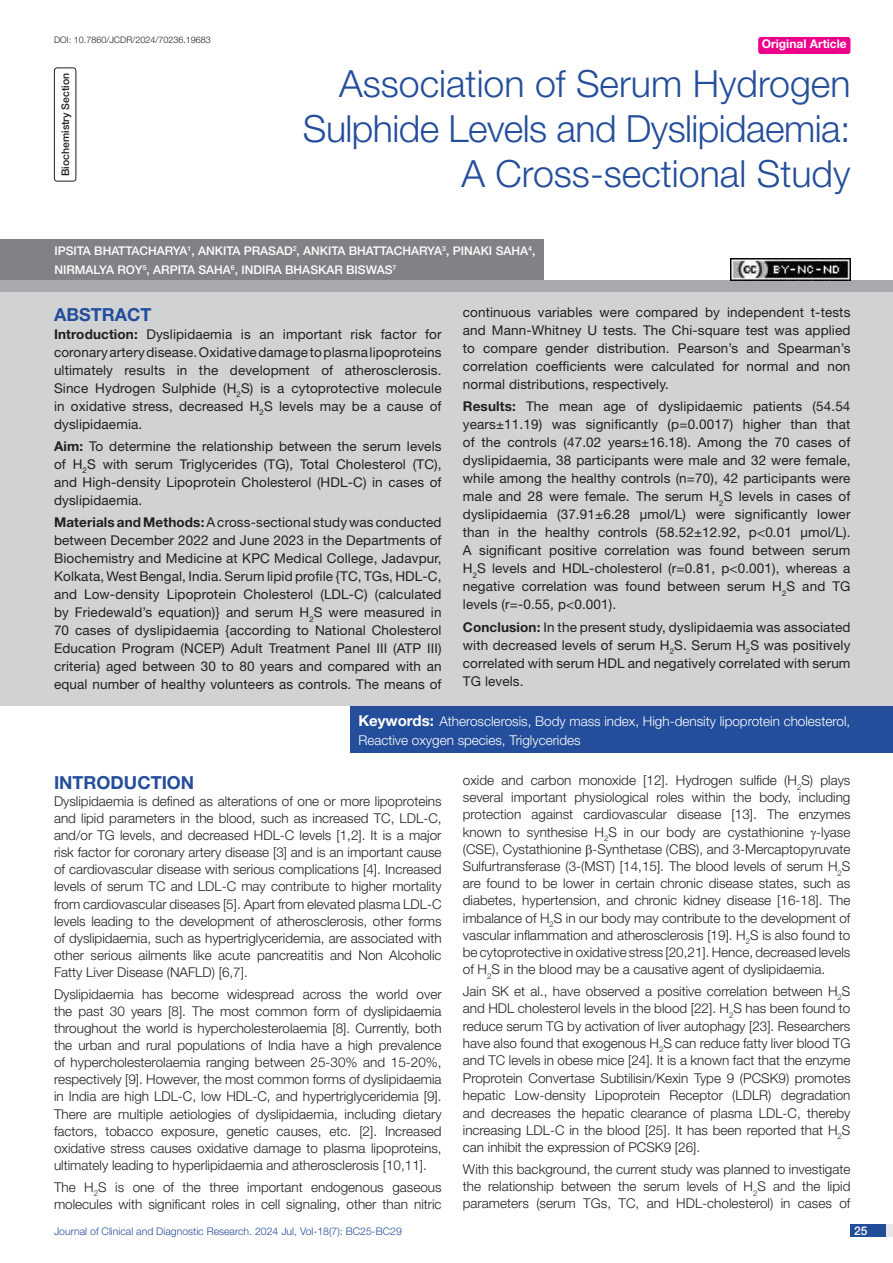
<style>
.page{position:relative;width:893px;height:1263px;background:#fff}
.page>*{position:absolute;margin:0;border:0;box-sizing:border-box;transform-origin:0 0}
.t1{font:300 37.5px/45px "Helvetica Neue";color:#244e9b;text-align:right}
.Heading{font:700 18px "Helvetica Neue";color:#244e9b}
.Abstract_head{font:700 18px "Helvetica Neue";color:#244e9b}
.Body_text{font:300 13.5px/17.1px "Helvetica Neue";color:#231f20;text-align:justify}
.Abstract_Text{font:13.5px/18px "Helvetica Neue";letter-spacing:.01em;color:#231f20;text-align:justify}
.Key_words{font:300 13.5px/18.8px "Helvetica Neue";color:#fff}
.Author{font:500 12px/18.8px "Helvetica Neue";color:#fff}
.t2{font:700 12px "Helvetica Neue";color:#fff}
.t3{font:300 10.5px "Helvetica Neue";color:#244e9b}
.section{font:500 10.5px "Helvetica Neue";color:#231f20}
.DOI{font:300 9px "Helvetica Neue";color:#231f20}
.s1{font-weight:700}
.s2{font-weight:700;font-size:15px}
</style>
<div class="page">
<div style="left:850px;top:1224px;width:43px;height:13px;background:#e6e7e9"></div>
<div style="left:850px;top:1224px;width:35px;height:13px;background:#214c99"></div>
<div style="left:758px;top:37px;width:92px;height:17px;background:#ed028c;border-radius:3px"></div>
<div style="left:54px;top:67px;width:22px;height:114px;border:1px solid #231f20;border-radius:3px"></div>
<div style="left:0;top:239px;width:543px;height:41px;background:#808285"></div>
<div style="left:0;top:280px;width:893px;height:13px;background:#a8a9ad"></div>
<div style="left:0;top:292px;width:893px;height:414px;background:#d1d2d4"></div>
<div style="left:350px;top:706px;width:543px;height:47px;background:#244e9b"></div>
<img style="left:730px;top:258px;width:120px;height:23px">
<p class="DOI" style="left:54px;top:35px;width:158px">DOI: 10.7860/JCDR/2024/70236.19683</p>
<p class="t2" style="left:762px;top:37px;width:87px">Original Article</p>
<p class="section" style="left:59px;top:176px;width:104px;rotate:-90deg">BIOCHEMISTRY SECTION</p>
<p class="t1" style="left:303px;top:60px;width:549px">Association of Serum Hydrogen<br>Sulphide Levels and Dyslipidaemia:<br>A Cross-sectional Study</p>
<p class="Author" style="left:54px;top:241px;width:482px">IPSITA BHATTACHARYA<sup>1</sup>, ANKITA PRASAD<sup>2</sup>, ANKITA BHATTACHARYA<sup>3</sup>, PI NAKI SAHA<sup>4</sup>,<br>NI RMALYA ROY<sup>5</sup>, ARPITA SAHA<sup>6</sup>, INDIRA BHASKAR BISWAS<sup>7</sup></p>
<p class="Abstract_head" style="left:54px;top:303px;width:99px">ABSTRACT</p>
<p class="Abstract_Text" style="left:54px;top:325px;width:389px"><span class="s1">Introduction:</span> Dyslipidaemia is an important risk factor for coronary artery disease. Oxidative damage to plasma lipoproteins ultimately results in the development of atherosclerosis.<br>Since Hydrogen Sulphide (H<sub>2</sub>S) is a cytoprotective molecule in oxidative stress, decreased H<sub>2</sub>S levels may be a cause of dyslipidaemia.</p>
<p class="Abstract_Text" style="left:54px;top:437px;width:389px"><span class="s1">Aim:</span> To determine the relationship between the serum levels of H<sub>2</sub>S with serum Triglycerides (TG), Total Cholesterol (TC), and High-density Lipoprotein Cholesterol (HDL-C) in cases of dyslipidaemia.</p>
<p class="Abstract_Text" style="left:54px;top:513px;width:389px"><span class="s1">Materials and Methods:</span> A cross-sectional study was conducted between December 2022 and June 2023 in the Departments of Biochemistry and Medicine at KPC Medical College, Jadavpur, Kolkata, West Bengal, India. Serum lipid profile {TC, TGs, HDL-C, and Low-density Lipoprotein Cholesterol (LDL-C) (calculated by Friedewald’s equation)} and serum H<sub>2</sub>S were measured in 70 cases of dyslipidaemia {according to National Cholesterol Education Program (NCEP) Adult Treatment Panel III (ATP III) criteria} aged between 30 to 80 years and compared with an equal number of healthy volunteers as controls. The means of</p>
<p class="Abstract_Text" style="left:463px;top:303px;width:389px">continuous variables were compared by independent t-tests and Mann-Whitney U tests. The Chi-square test was applied to compare gender distribution. Pearson’s and Spearman’s correlation coefficients were calculated for normal and non normal distributions, respectively.</p>
<p class="Abstract_Text" style="left:463px;top:397px;width:389px"><span class="s1">Results:</span> The mean age of dyslipidaemic patients (54.54 years±11.19) was significantly (p=0.0017) higher than that of the controls (47.02 years±16.18). Among the 70 cases of dyslipidaemia, 38 participants were male and 32 were female, while among the healthy controls (n=70), 42 participants were male and 28 were female. The serum H<sub>2</sub>S levels in cases of dyslipidaemia (37.91±6.28 μmol/L) were significantly lower than in the healthy controls (58.52±12.92, p&lt;0.01 μmol/L).<br>A significant positive correlation was found between serum H<sub>2</sub>S levels and HDL-cholesterol (r=0.81, p&lt;0.001), whereas a negative correlation was found between serum H<sub>2</sub>S and TG levels (r=-0.55, p&lt;0.001).</p>
<p class="Abstract_Text" style="left:463px;top:618px;width:389px"><span class="s1">Conclusion:</span> In the present study, dyslipidaemia was associated with decreased levels of serum H<sub>2</sub>S. Serum H<sub>2</sub>S was positively correlated with serum HDL and negatively correlated with serum TG levels.</p>
<p class="Key_words" style="left:358px;top:711px;width:493px"><span class="s2">Keywords:</span> Atherosclerosis, Body mass index, High-density lipoprotein cholesterol,<br>Reactive oxygen species, Triglycerides</p>
<p class="Heading" style="left:54px;top:771px;width:142px">INTRODUCTION</p>
<p class="Body_text" style="left:54px;top:792px;width:389px">Dyslipidaemia is defined as alterations of one or more lipoproteins and lipid parameters in the blood, such as increased TC, LDL-C, and/or TG levels, and decreased HDL-C levels [1,2]. It is a major risk factor for coronary artery disease [3] and is an important cause of cardiovascular disease with serious complications [4]. Increased levels of serum TC and LDL-C may contribute to higher mortality from cardiovascular diseases [5]. Apart from elevated plasma LDL-C levels leading to the development of atherosclerosis, other forms of dyslipidaemia, such as hypertriglyceridemia, are associated with other serious ailments like acute pancreatitis and Non Alcoholic Fatty Liver Disease (NAFLD) [6,7].</p>
<p class="Body_text" style="left:54px;top:985px;width:389px">Dyslipidaemia has become widespread across the world over the past 30 years [8]. The most common form of dyslipidaemia throughout the world is hypercholesterolaemia [8]. Currently, both the urban and rural populations of India have a high prevalence of hypercholesterolaemia ranging between 25-30% and 15-20%, respectively [9]. However, the most common forms of dyslipidaemia in India are high LDL-C, low HDL-C, and hypertriglyceridemia [9].<br>There are multiple aetiologies of dyslipidaemia, including dietary factors, tobacco exposure, genetic causes, etc. [2]. Increased oxidative stress causes oxidative damage to plasma lipoproteins, ultimately leading to hyperlipidaemia and atherosclerosis [10,11].</p>
<p class="Body_text" style="left:54px;top:1178px;width:389px">The H<sub>2</sub>S is one of the three important endogenous gaseous molecules with significant roles in cell signaling, other than nitric</p>
<p class="Body_text" style="left:463px;top:771px;width:389px">oxide and carbon monoxide [12]. Hydrogen sulfide (H<sub>2</sub>S) plays several important physiological roles within the body, including protection against cardiovascular disease [13]. The enzymes known to synthesise H<sub>2</sub>S in our body are cystathionine -lyase (CSE), Cystathionine -Synthetase (CBS), and 3-Mercaptopyruvate Sulfurtransferase (3-(MST) [14,15]. The blood levels of serum H<sub>2</sub>S are found to be lower in certain chronic disease states, such as diabetes, hypertension, and chronic kidney disease [16-18]. The imbalance of H<sub>2</sub>S in our body may contribute to the development of vascular inflammation and atherosclerosis [19]. H<sub>2</sub>S is also found to be cytoprotective in oxidative stress [20,21]. Hence, decreased levels of H<sub>2</sub>S in the blood may be a causative agent of dyslipidaemia.</p>
<p class="Body_text" style="left:463px;top:982px;width:389px">Jain SK et al., have observed a positive correlation between H<sub>2</sub>S and HDL cholesterol levels in the blood [22]. H<sub>2</sub>S has been found to reduce serum TG by activation of liver autophagy [23]. Researchers have also found that exogenous H<sub>2</sub>S can reduce fatty liver blood TG and TC levels in obese mice [24]. It is a known fact that the enzyme Proprotein Convertase Subtilisin/Kexin Type 9 (PCSK9) promotes hepatic Low-density Lipoprotein Receptor (LDLR) degradation and decreases the hepatic clearance of plasma LDL-C, thereby increasing LDL-C in the blood [25]. It has been reported that H<sub>2</sub>S can inhibit the expression of PCSK9 [26].</p>
<p class="Body_text" style="left:463px;top:1160px;width:389px">With this background, the current study was planned to investigate the relationship between the serum levels of H<sub>2</sub>S and the lipid parameters (serum TGs, TC, and HDL-cholesterol) in cases of</p>
<p class="t3" style="left:54px;top:1225px;width:349px">Journal of Clinical and Diagnostic Research. 2024 Jul, Vol-18(7): BC25-BC29</p>
<p class="Author" style="left:854px;top:1221px;width:15px">25</p>
</div>
